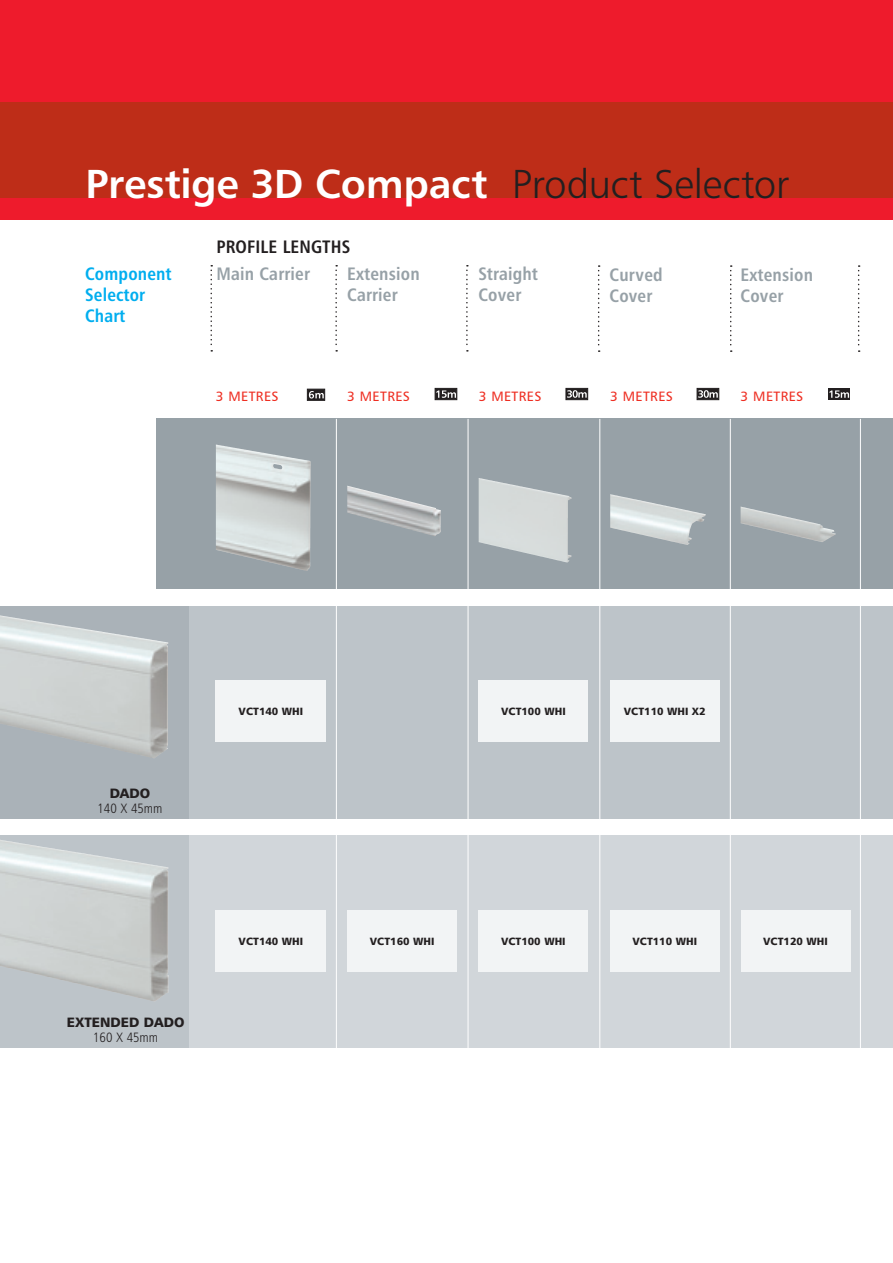
<style>
.page{position:relative;width:893px;height:1263px;background:#fff}
.page>*{position:absolute;margin:0;border:0;box-sizing:border-box;transform-origin:0 0}
.t1{font:40.5px "Humanist 777 BT Bold B";letter-spacing:-.01em;color:#fff}
.t2{font:18px/21px "Humanist 777 BT Bold Condensed B";letter-spacing:.01em;color:#97a1a7}
.t3{font:18px/21px "Humanist 777 BT Bold Condensed B";letter-spacing:.01em;color:#00aeef}
.t4{font:18px "Humanist 777 BT Bold Condensed B";letter-spacing:.01em;color:#231f20}
.t5{font:13.5px "Humanist 777 BT Roman B";letter-spacing:.025em;color:#ee2e22}
.t6{font:13.5px "Humanist 777 BT Black B";color:#231f20}
.t7{font:13.5px "Humanist 777 BT Light Condensed B";color:#231f20}
.t8{font:10.5px "Humanist 777 BT Black B";color:#231f20}
.s1{font-family:"Humanist 777 BT Light B";color:#231f20}
</style>
<div class="page">
<div style="left:0;top:0;width:893px;height:219px;background:#ee1b2c"></div>
<div style="left:0;top:102px;width:893px;height:96px;background:#be2d18"></div>
<div style="left:157px;top:419px;width:736px;height:170px;background:#97a1a7"></div>
<div style="left:157px;top:606px;width:736px;height:213px;background:#bdc4c9"></div>
<svg style="left:0;top:606px;width:188px;height:213px;background:#bbc1c4"></svg>
<img style="left:0;top:724px;width:155px;height:34px">
<div style="left:157px;top:836px;width:736px;height:212px;background:#d1d6da"></div>
<svg style="left:0;top:836px;width:188px;height:212px;background:#c5cacc"></svg>
<img style="left:0;top:966px;width:85px;height:19px">
<svg style="left:210px;top:265px;width:2px;height:87px"></svg>
<svg style="left:335px;top:265px;width:2px;height:87px"></svg>
<svg style="left:466px;top:265px;width:2px;height:87px"></svg>
<svg style="left:598px;top:265px;width:2px;height:87px"></svg>
<hr style="left:336px;top:419px;width:1px;height:844px;background:#fff">
<hr style="left:468px;top:419px;width:1px;height:844px;background:#fff">
<hr style="left:599px;top:419px;width:1px;height:844px;background:#fff">
<hr style="left:860px;top:419px;width:1px;height:844px;background:#fff">
<hr style="left:730px;top:419px;width:1px;height:844px;background:#fff">
<div style="left:216px;top:680px;width:110px;height:62px;background:#f2f4f5"></div>
<div style="left:479px;top:680px;width:109px;height:62px;background:#f2f4f5"></div>
<div style="left:610px;top:680px;width:109px;height:62px;background:#f2f4f5"></div>
<div style="left:216px;top:910px;width:110px;height:62px;background:#f2f4f5"></div>
<div style="left:347px;top:910px;width:110px;height:62px;background:#f2f4f5"></div>
<div style="left:478px;top:910px;width:110px;height:62px;background:#f2f4f5"></div>
<div style="left:610px;top:910px;width:109px;height:62px;background:#f2f4f5"></div>
<img style="left:216px;top:452px;width:95px;height:119px">
<img style="left:347px;top:512px;width:77px;height:21px">
<img style="left:479px;top:478px;width:92px;height:84px">
<img style="left:610px;top:494px;width:84px;height:51px">
<svg style="left:730px;top:265px;width:2px;height:87px"></svg>
<div style="left:741px;top:910px;width:109px;height:62px;background:#f2f4f5"></div>
<img style="left:741px;top:523px;width:88px;height:19px">
<svg style="left:858px;top:265px;width:2px;height:87px"></svg>
<svg style="left:307px;top:389px;width:18px;height:11px"></svg>
<svg style="left:309px;top:391px;width:15px;height:7px"></svg>
<svg style="left:434px;top:388px;width:23px;height:13px"></svg>
<div style="left:435px;top:388px;width:22px;height:12px;background:#231f20"></div>
<svg style="left:436px;top:390px;width:20px;height:8px"></svg>
<div style="left:566px;top:388px;width:22px;height:12px;background:#231f20;border:1px solid #231f20"></div>
<svg style="left:567px;top:390px;width:20px;height:8px"></svg>
<div style="left:697px;top:388px;width:22px;height:12px;background:#231f20"></div>
<svg style="left:698px;top:390px;width:20px;height:8px"></svg>
<div style="left:828px;top:388px;width:22px;height:12px;border:1px solid #231f20"></div>
<svg style="left:829px;top:390px;width:20px;height:8px"></svg>
<h1 class="t1" style="left:85px;top:158px;width:705px">Prestige 3D Compact <span class="s1">Product Selector</span></h1>
<h2 class="t3" style="left:85px;top:263px;width:88px">Component<br>Selector<br>Chart</h2>
<h2 class="t4" style="left:216px;top:235px;width:136px">PROFILE LENGTHS</h2>
<h2 class="t2" style="left:216px;top:263px;width:95px">Main Carrier</h2>
<h2 class="t2" style="left:347px;top:263px;width:74px">Extension<br>Carrier</h2>
<h2 class="t2" style="left:478px;top:263px;width:61px">Straight<br>Cover</h2>
<h2 class="t2" style="left:609px;top:263px;width:55px">Curved<br>Cover</h2>
<h2 class="t2" style="left:741px;top:263px;width:74px">Extension<br>Cover</h2>
<p class="t5" style="left:216px;top:388px;width:64px">3 METRES</p>
<p class="t5" style="left:347px;top:388px;width:64px">3 METRES</p>
<p class="t5" style="left:479px;top:388px;width:64px">3 METRES</p>
<p class="t5" style="left:610px;top:388px;width:64px">3 METRES</p>
<p class="t5" style="left:741px;top:388px;width:64px">3 METRES</p>
<p class="t6" style="left:110px;top:784px;width:42px">DADO</p>
<p class="t7" style="left:97px;top:800px;width:67px">140 x 45mm</p>
<p class="t6" style="left:67px;top:1014px;width:54px">EXTENDED</p>
<p class="t6" style="left:144px;top:1014px;width:22px">DADO</p>
<p class="t7" style="left:93px;top:1029px;width:67px">160 x 45mm</p>
<p class="t8" style="left:239px;top:705px;width:66px">VCT140 WHI</p>
<p class="t8" style="left:501px;top:705px;width:66px">VCT100 WHI</p>
<p class="t8" style="left:624px;top:705px;width:83px">VCT110 WHI X2</p>
<p class="t8" style="left:239px;top:935px;width:66px">VCT140 WHI</p>
<p class="t8" style="left:370px;top:935px;width:66px">VCT160 WHI</p>
<p class="t8" style="left:501px;top:935px;width:66px">VCT100 WHI</p>
<p class="t8" style="left:632px;top:935px;width:66px">VCT110 WHI</p>
<p class="t8" style="left:763px;top:935px;width:66px">VCT120 WHI</p>
</div>
